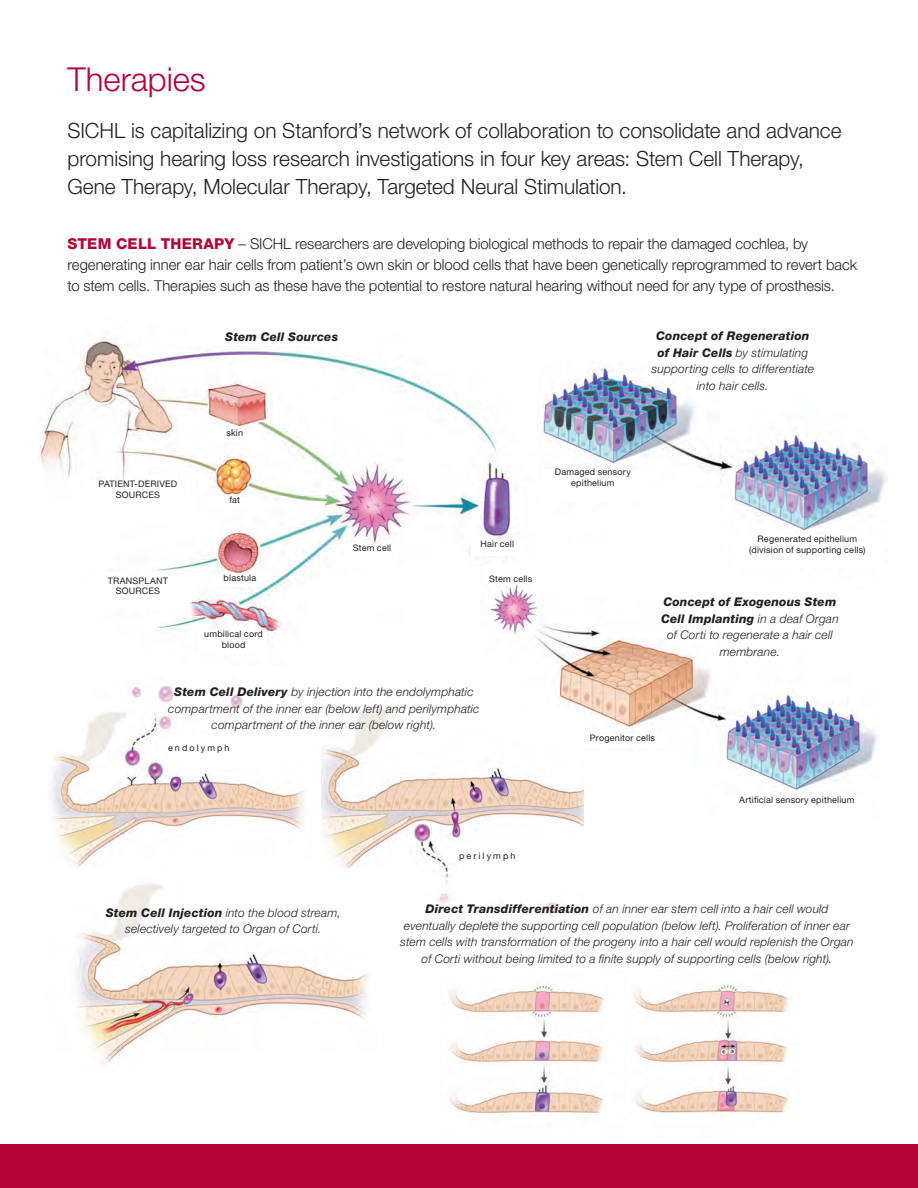
<style>
.page{position:relative;width:918px;height:1188px;background:#fff}
.page>*{position:absolute;margin:0;border:0;box-sizing:border-box;transform-origin:0 0}
.t1{font:300 33px "Helvetica Neue LT Std";color:#b30437}
.t2{font:300 21px/27.8px "Helvetica Neue LT Std";letter-spacing:-.005em;color:#231f20}
.t3{font:300 15px/21px "Helvetica Neue LT Std";letter-spacing:-.005em;color:#231f20}
.t4{font:italic 300 12px/16.5px "Helvetica Neue LT Std";letter-spacing:.015em;color:#231f20;text-align:center}
.t5{font:italic 800 12px "Helvetica Neue LT Std";letter-spacing:.015em;color:#231f20}
.t6{font:9px/10.5px "Helvetica Neue LT Std";letter-spacing:.025em;color:#231f20;text-align:center}
.t7{font:9px "Helvetica Neue LT Std";letter-spacing:.23em;color:#231f20}
.t8{font:9px "Helvetica Neue LT Std";letter-spacing:.235em;color:#231f20}
.s1{font-weight:800;color:#b30437}
.s2{font-weight:800}
</style>
<div class="page">
<img style="left:448px;top:983px;width:342px;height:130px">
<img style="left:40px;top:338px;width:475px;height:303px">
<img style="left:480px;top:568px;width:398px;height:227px">
<img style="left:51px;top:684px;width:254px;height:184px">
<img style="left:321px;top:710px;width:263px;height:216px">
<img style="left:77px;top:868px;width:301px;height:196px">
<img style="left:537px;top:367px;width:351px;height:223px">
<div style="left:190px;top:313px;width:183px;height:32px;background:#fff"></div>
<div style="left:0;top:1144px;width:918px;height:44px;background:#b30437"></div>
<div style="left:542px;top:469px;width:102px;height:32px;background:#fff"></div>
<div style="left:346px;top:544px;width:52px;height:22px;background:#fff"></div>
<div style="left:471px;top:541px;width:53px;height:14px;background:#fff"></div>
<div style="left:578px;top:735px;width:90px;height:14px;background:#fff"></div>
<div style="left:208px;top:430px;width:53px;height:11px;background:#fff"></div>
<div style="left:208px;top:497px;width:53px;height:12px;background:#fff"></div>
<div style="left:214px;top:574px;width:52px;height:12px;background:#fff"></div>
<div style="left:200px;top:631px;width:67px;height:22px;background:#fff"></div>
<div style="left:168px;top:735px;width:99px;height:32px;background:#fff"></div>
<div style="left:459px;top:843px;width:99px;height:59px;background:#fff"></div>
<div style="left:86px;top:481px;width:104px;height:43px;background:#fff"></div>
<div style="left:86px;top:577px;width:104px;height:33px;background:#fff"></div>
<div style="left:484px;top:565px;width:53px;height:18px;background:#fff"></div>
<div style="left:733px;top:536px;width:149px;height:32px;background:#fff"></div>
<p class="t1" style="left:68px;top:59px;width:140px">Therapies</p>
<p class="t2" style="left:68px;top:117px;width:776px">SICHL is capitalizing on Stanford’s network of collaboration to consolidate and advance promising hearing loss research investigations in four key areas: Stem Cell Therapy,<br>Gene Therapy, Molecular Therapy, Targeted Neural Stimulation.</p>
<p class="t3" style="left:68px;top:232px;width:791px"><span class="s1">STEM CELL THERAPY</span> – SICHL researchers are developing biological methods to repair the damaged cochlea, by regenerating inner ear hair cells from patient’s own skin or blood cells that have been genetically reprogrammed to revert back to stem cells. Therapies such as these have the potential to restore natural hearing without need for any type of prosthesis.</p>
<p class="t5" style="left:225px;top:329px;width:115px">Stem Cell Sources</p>
<p class="t6" style="left:99px;top:478px;width:80px">PATIENT-DERIVED<br>SOURCES</p>
<p class="t6" style="left:226px;top:428px;width:18px">skin</p>
<p class="t6" style="left:229px;top:495px;width:12px">fat</p>
<p class="t6" style="left:353px;top:542px;width:40px">Stem cell</p>
<p class="t6" style="left:480px;top:539px;width:35px">Hair cell</p>
<p class="t6" style="left:224px;top:572px;width:34px">blastula</p>
<p class="t6" style="left:108px;top:575px;width:62px">TRANSPLANT<br>SOURCES</p>
<p class="t6" style="left:489px;top:573px;width:45px">Stem cells</p>
<p class="t6" style="left:204px;top:629px;width:60px">umbilical cord blood</p>
<p class="t4" style="left:168px;top:684px;width:313px"><span class="s2">Stem Cell Delivery</span> by injection into the endolymphatic compartment of the inner ear (below left) and perilymphatic compartment of the inner ear (below right).</p>
<p class="t7" style="left:168px;top:743px;width:63px">endolymph</p>
<p class="t8" style="left:459px;top:851px;width:58px">perilymph</p>
<p class="t4" style="left:652px;top:327px;width:164px"><span class="s2">Concept of Regeneration of Hair Cells</span> by stimulating supporting cells to differentiate into hair cells.</p>
<p class="t6" style="left:555px;top:467px;width:77px">Damaged sensory epithelium</p>
<p class="t6" style="left:749px;top:533px;width:118px">Regenerated epithelium (division of supporting cells)</p>
<p class="t4" style="left:661px;top:594px;width:179px"><span class="s2">Concept of Exogenous Stem<br>Cell Implanting</span> in a deaf Organ of Corti to regenerate a hair cell membrane.</p>
<p class="t6" style="left:590px;top:732px;width:67px">Progenitor cells</p>
<p class="t6" style="left:739px;top:794px;width:117px">Artificial sensory epithelium</p>
<p class="t4" style="left:106px;top:904px;width:237px"><span class="s2">Stem Cell Injection</span> into the blood stream, selectively targeted to Organ of Corti.</p>
<p class="t4" style="left:400px;top:901px;width:455px"><span class="s2">Direct Transdifferentiation</span> of an inner ear stem cell into a hair cell would eventually deplete the supporting cell population (below left). Proliferation of inner ear stem cells with transformation of the progeny into a hair cell would replenish the Organ of Corti without being limited to a finite supply of supporting cells (below right).</p>
</div>
